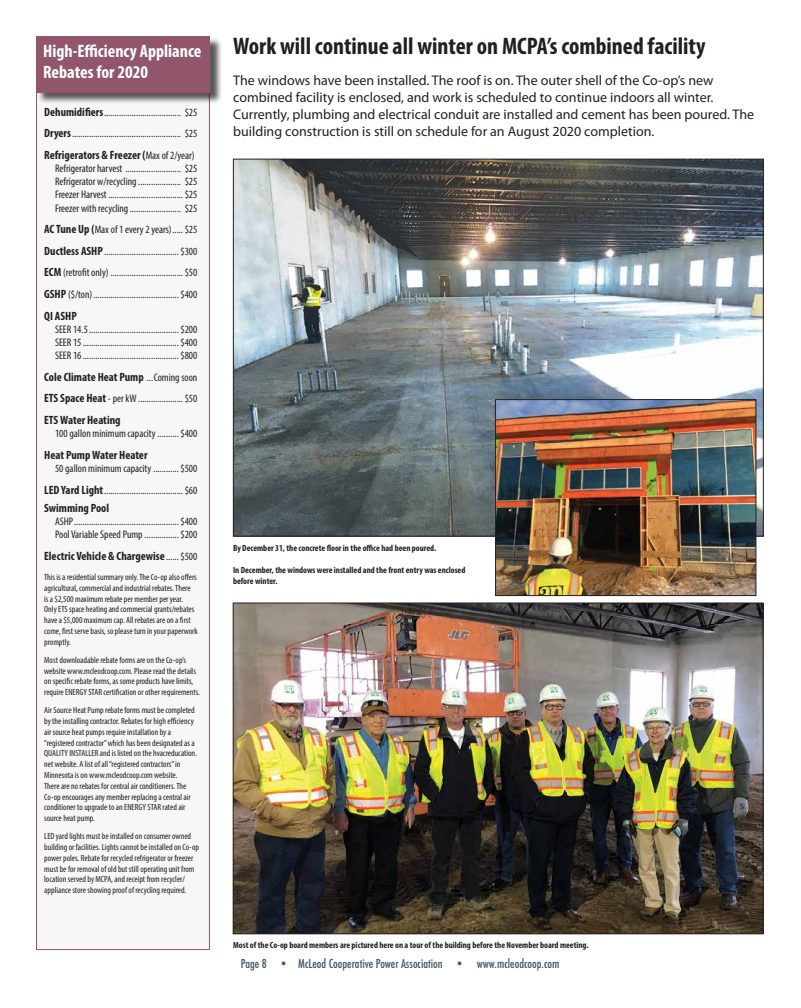
<style>
.page{position:relative;width:801px;height:1008px;background:#fff}
.page>*{position:absolute;margin:0;border:0;box-sizing:border-box;transform-origin:0 0}
.t1{font:700 condensed 24px "Myriad Pro";color:#231f20}
.t2{font:700 condensed 18px/21.6px "Myriad Pro";color:#fff}
.t3{font:14px/16.8px "Myriad Pro";color:#231f20}
.t4{font:700 condensed 12px "Myriad Pro";color:#231f20}
.t5{font:500 condensed 12px "Futura";color:#425767}
.t6{font:condensed 11px/13.2px "Myriad Pro";color:#231f20;text-align:justify}
.t7{font:condensed 9px/10.8px "Myriad Pro";color:#231f20}
.t8{font:700 condensed 9px/10.8px "Myriad Pro";color:#231f20}
.s1{font-weight:700;font-size:12px}
.s2{font-weight:400;font-size:11px}
</style>
<div class="page">
<div style="left:36px;top:41px;width:173px;height:909px;background:#f6f7f6"></div>
<div style="left:36px;top:40px;width:174px;height:910px;border:1px solid #91566c"></div>
<div style="left:38px;top:38px;width:184px;height:67px;background:#231f20;opacity:.75"></div>
<div style="left:36px;top:36px;width:174px;height:56px;background:#91566c"></div>
<img style="left:234px;top:604px;width:527px;height:328px">
<img style="left:235px;top:161px;width:526px;height:374px">
<img style="left:496px;top:401px;width:258px;height:193px">
<div style="left:494px;top:399px;width:262px;height:197px;border:1px solid #231f20"></div>
<h2 class="t2" style="left:43px;top:40px;width:160px">High-Efficiency Appliance<br>Rebates for 2020</h2>
<p class="t6" style="left:44px;top:101px;width:155px;line-height:21.6px"><span class="s1">Dehumidifiers</span>.................................... $25<br><span class="s1">Dryers</span>................................................... $25</p>
<h3 class="t4" style="left:44px;top:147px;width:152px">Refrigerators &amp; Freezer (<span class="s2">Max of 2/year)</span></h3>
<p class="t6" style="left:55px;top:162px;width:144px">Refrigerator harvest .......................... $25<br>Refrigerator w/recycling.................... $25<br>Freezer Harvest ...................................$25<br>Freezer with recycling........................ $25</p>
<p class="t6" style="left:44px;top:219px;width:154px;line-height:21.6px"><span class="s1">AC Tune Up (</span>Max of 1 every 2 years).....$25<br><span class="s1">Ductless ASHP</span>...................................$300<br><span class="s1">ECM</span> (retrofit only) ..................................$50<br><span class="s1">GSHP</span> ($/ton)........................................$400</p>
<h3 class="t4" style="left:44px;top:308px;width:34px">QI ASHP</h3>
<p class="t6" style="left:55px;top:322px;width:144px">SEER 14.5..........................................$200<br>SEER 15.............................................$400<br>SEER 16.............................................$800</p>
<h3 class="t4" style="left:44px;top:369px;width:154px">Cole Climate Heat Pump <span class="s2">...Coming soon</span></h3>
<p class="t6" style="left:44px;top:392px;width:154px"><span class="s1">ETS Space Heat</span> - per kW.....................$50</p>
<h3 class="t4" style="left:44px;top:412px;width:78px">ETS Water Heating</h3>
<p class="t6" style="left:55px;top:427px;width:144px">100 gallon minimum capacity ..........$400</p>
<h3 class="t4" style="left:44px;top:447px;width:105px">Heat Pump Water Heater</h3>
<p class="t6" style="left:44px;top:457px;width:154px;line-height:21.6px;text-align:right">50 gallon minimum capacity ............$500<br><span class="s1">LED Yard Light</span>.....................................$60</p>
<h3 class="t4" style="left:44px;top:500px;width:66px">Swimming Pool</h3>
<p class="t6" style="left:55px;top:514px;width:144px">ASHP.................................................$400<br>Pool Variable Speed Pump ................$200</p>
<h3 class="t4" style="left:44px;top:548px;width:154px">Electric Vehicle &amp; Chargewise<span class="s2">......$500</span></h3>
<p class="t7" style="left:44px;top:571px;width:155px">This is a residential summary only. The Co-op also offers agricultural, commercial and industrial rebates. There<br>is a $2,500 maximum rebate per member per year.<br>Only ETS space heating and commercial grants/rebates have a $5,000 maximum cap. All rebates are on a first come, first serve basis, so please turn in your paperwork promptly.</p>
<p class="t7" style="left:44px;top:654px;width:157px">Most downloadable rebate forms are on the Co-op’s website www.mcleodcoop.com. Please read the details on specific rebate forms, as some products have limits, require ENERGY STAR certification or other requirements.</p>
<p class="t7" style="left:44px;top:705px;width:154px">Air Source Heat Pump rebate forms must be completed by the installing contractor. Rebates for high efficiency air source heat pumps require installation by a “registered contractor” which has been designated as a QUALITY INSTALLER and is listed on the hvacreducation. net website. A list of all “registered contractors” in Minnesota is on www.mcleodcoop.com website.<br>There are no rebates for central air conditioners. The Co-op encourages any member replacing a central air conditioner to upgrade to an ENERGY STAR rated air source heat pump.</p>
<p class="t7" style="left:44px;top:831px;width:156px">LED yard lights must be installed on consumer owned building or facilities. Lights cannot be installed on Co-op power poles. Rebate for recycled refrigerator or freezer must be for removal of old but still operating unit from location served by MCPA, and receipt from recycler/ appliance store showing proof of recycling required.</p>
<h1 class="t1" style="left:233px;top:31px;width:473px">Work will continue all winter on MCPA’s combined facility</h1>
<p class="t3" style="left:233px;top:72px;width:522px">The windows have been installed. The roof is on. The outer shell of the Co-op’s new combined facility is enclosed, and work is scheduled to continue indoors all winter.<br>Currently, plumbing and electrical conduit are installed and cement has been poured. The building construction is still on schedule for an August 2020 completion.</p>
<p class="t8" style="left:233px;top:543px;width:205px">By December 31, the concrete floor in the office had been poured.</p>
<p class="t8" style="left:233px;top:564px;width:234px">In December, the windows were installed and the front entry was enclosed before winter.</p>
<p class="t8" style="left:233px;top:939px;width:357px">Most of the Co-op board members are pictured here on a tour of the building before the November board meeting.</p>
<h3 class="t5" style="left:240px;top:955px;width:320px">Page 8 • McLeod Cooperative Power Association • www.mcleodcoop.com</h3>
</div>
